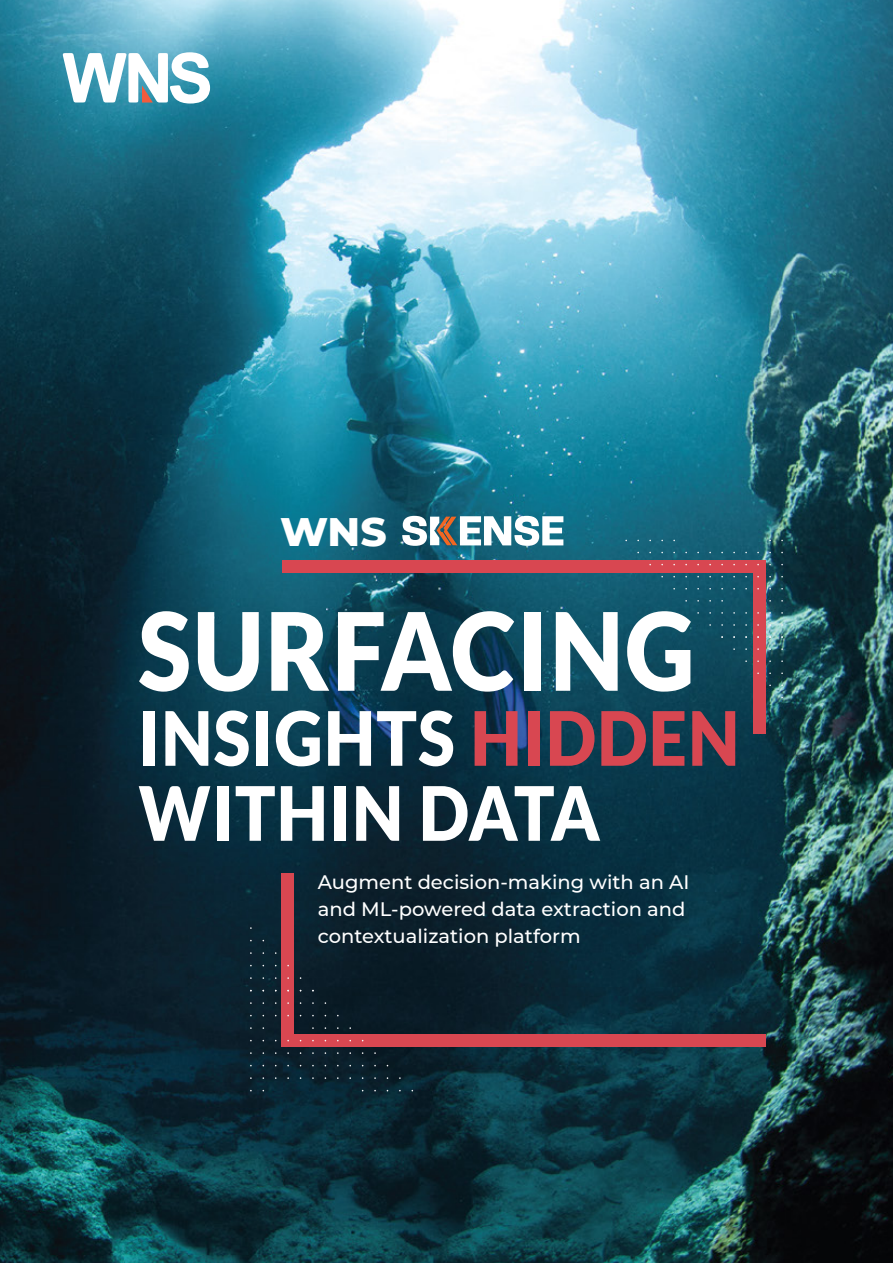
<style>
.page{position:relative;width:893px;height:1263px;background:#fff}
.page>*{position:absolute;margin:0;border:0;box-sizing:border-box;transform-origin:0 0}
.t1{font:900 108px "Lato";letter-spacing:.02em;color:#fff;scale:.9 1}
.t2{font:900 75px/75px "Lato";letter-spacing:.02em;color:#fff;scale:.9 1}
.t3{font:800 40.65px "Montserrat";color:#fff}
.t4{font:500 19.5px/27px "Montserrat";color:#fff}
.s1{color:#d84751}
</style>
<div class="page">
<img style="left:0;top:0;width:893px;height:1263px">
<svg style="left:62px;top:52px;width:148px;height:52px"></svg>
<div style="left:282px;top:560px;width:483px;height:13px;background:#d84751"></div>
<div style="left:753px;top:560px;width:12px;height:174px;background:#d84751"></div>
<div style="left:282px;top:1034px;width:483px;height:12px;background:#d84751"></div>
<div style="left:282px;top:873px;width:12px;height:173px;background:#d84751"></div>
<svg style="left:402px;top:516px;width:161px;height:30px"></svg>
<h3 class="t3" style="left:280px;top:501px;width:108px">WNS</h3>
<h1 class="t1" style="left:138px;top:588px;width:619px">SURFACING</h1>
<h2 class="t2" style="left:138px;top:699px;width:669px">INSIGHTS <span class="s1">HIDDEN<br></span>WITHIN DATA</h2>
<p class="t4" style="left:318px;top:868px;width:373px">Augment decision-making with an AI and ML-powered data extraction and contextualization platform</p>
</div>
